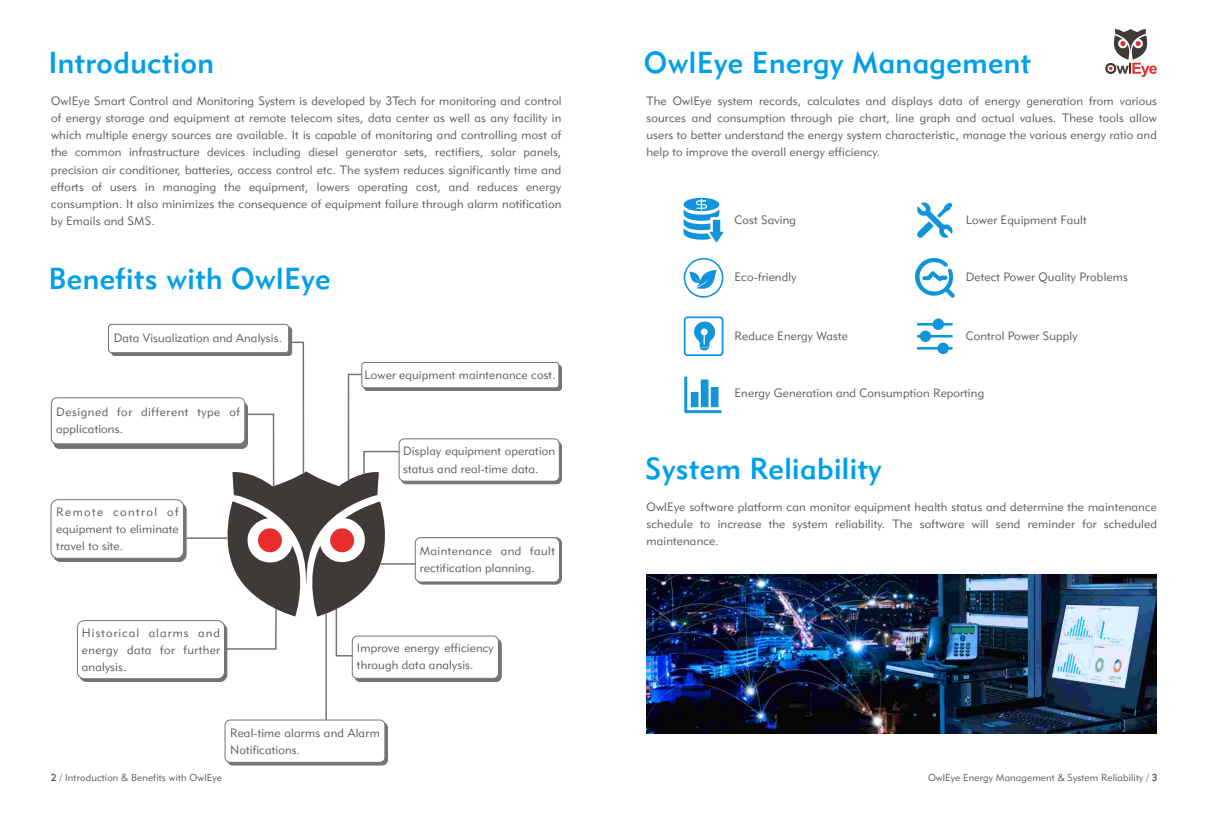
<style>
.page{position:relative;width:1208px;height:825px;background:#fff}
.page>*{position:absolute;margin:0;border:0;box-sizing:border-box;transform-origin:0 0}
.t1{font:30px "Geometric 415 BT Medium A";letter-spacing:.015em;color:#00a0e9}
.t2{font:12px/17.3px "Geometric 415 BT Lite A";letter-spacing:.015em;color:#5f5d5d;text-align:justify}
.t3{font:12px/17.3px "Geometric 415 BT Lite A";letter-spacing:.045em;color:#5f5d5d}
.t4{font:10px "Geometric 415 BT Lite A";letter-spacing:.015em;color:#5f5d5d}
.s1{font-family:"Geometric 415 BT Medium A"}
</style>
<div class="page">
<svg style="left:1105px;top:29px;width:52px;height:48px"></svg>
<div style="left:53px;top:402px;width:195px;height:47px;background:#757475;border:1px solid #757475;border-radius:6px"></div>
<div style="left:51px;top:397px;width:194px;height:47px;background:#fff;border:1px solid #757475;border-radius:6px"></div>
<div style="left:364px;top:365px;width:198px;height:26px;background:#757475;border:1px solid #757475;border-radius:3px"></div>
<div style="left:361px;top:362px;width:198px;height:26px;background:#fff;border:1px solid #757475;border-radius:3px"></div>
<div style="left:53px;top:502px;width:134px;height:60px;background:#757475;border:1px solid #757475;border-radius:7px"></div>
<div style="left:51px;top:499px;width:133px;height:60px;background:#fff;border:1px solid #757475;border-radius:7px"></div>
<div style="left:354px;top:639px;width:148px;height:43px;background:#757475;border:1px solid #757475;border-radius:5px"></div>
<div style="left:352px;top:635px;width:147px;height:44px;background:#fff;border:1px solid #757475;border-radius:5px"></div>
<div style="left:401px;top:441px;width:161px;height:43px;background:#757475;border:1px solid #757475;border-radius:5px"></div>
<div style="left:398px;top:438px;width:162px;height:44px;background:#fff;border:1px solid #757475;border-radius:5px"></div>
<div style="left:227px;top:722px;width:161px;height:43px;background:#757475;border:1px solid #757475;border-radius:5px"></div>
<div style="left:224px;top:719px;width:161px;height:44px;background:#fff;border:1px solid #757475;border-radius:5px"></div>
<div style="left:111px;top:327px;width:181px;height:29px;background:#757475;border:1px solid #757475;border-radius:3px"></div>
<div style="left:108px;top:324px;width:181px;height:29px;background:#fff;border:1px solid #757475;border-radius:3px"></div>
<div style="left:79px;top:623px;width:148px;height:59px;background:#757475;border:1px solid #757475;border-radius:7px"></div>
<div style="left:77px;top:620px;width:148px;height:59px;background:#fff;border:1px solid #757475;border-radius:7px"></div>
<div style="left:417px;top:537px;width:145px;height:48px;background:#757475;border:1px solid #757475;border-radius:6px"></div>
<div style="left:415px;top:537px;width:145px;height:45px;background:#fff;border:1px solid #757475;border-radius:5px"></div>
<hr style="left:183px;top:537px;width:44px;height:2px;background:#757475">
<hr style="left:380px;top:563px;width:35px;height:2px;background:#757475">
<hr style="left:325px;top:614px;width:2px;height:106px;background:#757475">
<svg style="left:683px;top:198px;width:40px;height:45px"></svg>
<svg style="left:915px;top:258px;width:39px;height:40px"></svg>
<svg style="left:684px;top:257px;width:40px;height:41px"></svg>
<svg style="left:684px;top:316px;width:39px;height:40px"></svg>
<svg style="left:917px;top:202px;width:36px;height:36px"></svg>
<svg style="left:917px;top:318px;width:35px;height:36px"></svg>
<svg style="left:684px;top:376px;width:38px;height:38px"></svg>
<svg style="left:219px;top:341px;width:181px;height:316px"></svg>
<img style="left:646px;top:574px;width:511px;height:159px">
<h1 class="t1" style="left:48px;top:50px;width:167px">Introduction</h1>
<p class="t2" style="left:51px;top:93px;width:512px">OwlEye Smart Control and Monitoring System is developed by 3Tech for monitoring and control of energy storage and equipment at remote telecom sites, data center as well as any facility in which multiple energy sources are available. It is capable of monitoring and controlling most of the common infrastructure devices including diesel generator sets, rectifiers, solar panels, precision air conditioner, batteries, access control etc. The system reduces significantly time and efforts of users in managing the equipment, lowers operating cost, and reduces energy consumption. It also minimizes the consequence of equipment failure through alarm notification by Emails and SMS.</p>
<h1 class="t1" style="left:48px;top:266px;width:284px">Benefits with OwlEye</h1>
<p class="t2" style="left:114px;top:330px;width:170px">Data Visualization and Analysis.</p>
<p class="t3" style="left:56px;top:404px;width:185px">Designed for different type of applications.</p>
<p class="t2" style="left:56px;top:504px;width:124px">Remote control of equipment to eliminate travel to site.</p>
<p class="t2" style="left:82px;top:625px;width:140px">Historical alarms and energy data for further analysis.</p>
<p class="t2" style="left:364px;top:367px;width:193px">Lower equipment maintenance cost.</p>
<p class="t2" style="left:403px;top:443px;width:153px">Display equipment operation status and real-time data.</p>
<p class="t2" style="left:420px;top:543px;width:137px">Maintenance and fault rectification planning.</p>
<p class="t2" style="left:357px;top:640px;width:138px">Improve energy efficiency through data analysis.</p>
<p class="t2" style="left:230px;top:725px;width:151px">Real-time alarms and Alarm<br>Notifications.</p>
<h1 class="t1" style="left:644px;top:50px;width:389px">OwlEye Energy Management</h1>
<p class="t2" style="left:646px;top:93px;width:512px">The OwlEye system records, calculates and displays data of energy generation from various sources and consumption through pie chart, line graph and actual values. These tools allow users to better understand the energy system characteristic, manage the various energy ratio and help to improve the overall energy efficiency.</p>
<p class="t2" style="left:734px;top:212px;width:63px">Cost Saving</p>
<p class="t2" style="left:965px;top:212px;width:122px">Lower Equipment Fault</p>
<p class="t2" style="left:734px;top:269px;width:63px">Eco-friendly</p>
<p class="t2" style="left:965px;top:269px;width:164px">Detect Power Quality Problems</p>
<p class="t2" style="left:734px;top:328px;width:115px">Reduce Energy Waste</p>
<p class="t2" style="left:965px;top:328px;width:113px">Control Power Supply</p>
<p class="t2" style="left:734px;top:386px;width:251px">Energy Generation and Consumption Reporting</p>
<h1 class="t1" style="left:645px;top:456px;width:238px">System Reliability</h1>
<p class="t2" style="left:646px;top:499px;width:512px">OwlEye software platform can monitor equipment health status and determine the maintenance schedule to increase the system reliability. The software will send reminder for scheduled maintenance.</p>
<p class="t4" style="left:51px;top:774px;width:173px"><span class="s1">2</span> / Introduction &amp; Benefits with OwlEye</p>
<p class="t4" style="left:928px;top:774px;width:231px">OwlEye Energy Management &amp; System Reliability / <span class="s1">3</span></p>
</div>
